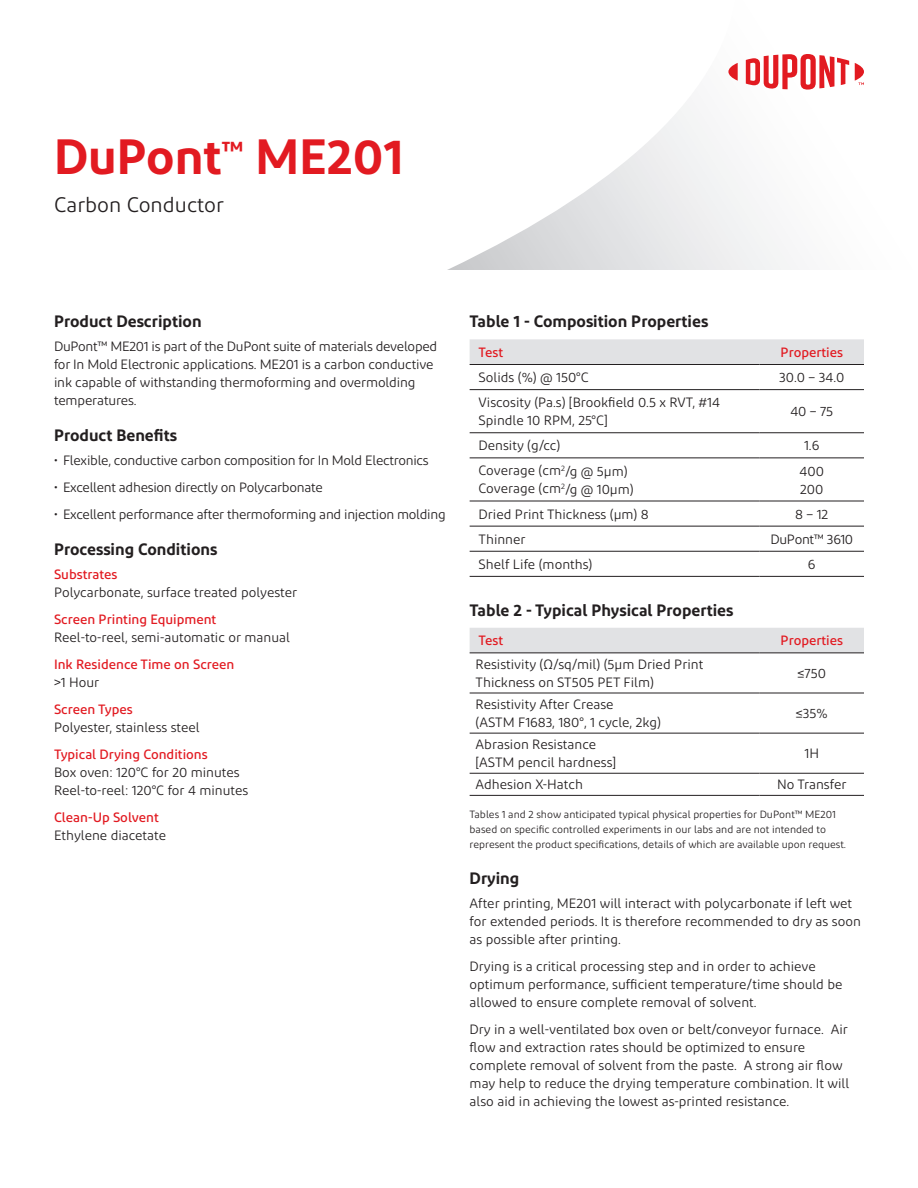
<style>
.page{position:relative;width:918px;height:1188px;background:#fff}
.page>*{position:absolute;margin:0;border:0;box-sizing:border-box;transform-origin:0 0}
.t1{font:600 49.5px "Diodrum";color:#e21a21}
.t2{font:21px "Diodrum";color:#231f20}
.t3{font:600 16.5px "Diodrum";color:#231f20}
.t4{font:13.5px/18px "Diodrum";color:#231f20}
.t5{font:13.5px "Diodrum";letter-spacing:-.02em;color:#231f20}
.t6{font:500 13.5px "Diodrum";color:#e21a21}
.t7{font:10.5px/15px "Diodrum";color:#231f20}
</style>
<div class="page">
<svg style="left:447px;top:103px;width:291px;height:167px"></svg>
<svg style="left:728px;top:63px;width:10px;height:18px"></svg>
<svg style="left:746px;top:54px;width:103px;height:36px"></svg>
<svg style="left:855px;top:63px;width:9px;height:22px"></svg>
<div style="left:470px;top:339px;width:394px;height:25px;background:#e1e2e4"></div>
<hr style="left:760px;top:364px;width:104px;height:1px;background:#231f20">
<hr style="left:470px;top:389px;width:290px;height:1px;background:#231f20">
<hr style="left:760px;top:389px;width:104px;height:1px;background:#231f20">
<hr style="left:760px;top:432px;width:104px;height:1px;background:#231f20">
<hr style="left:760px;top:458px;width:104px;height:1px;background:#231f20">
<hr style="left:760px;top:501px;width:104px;height:1px;background:#231f20">
<hr style="left:760px;top:526px;width:104px;height:1px;background:#231f20">
<hr style="left:760px;top:551px;width:104px;height:1px;background:#231f20">
<hr style="left:760px;top:576px;width:104px;height:1px;background:#231f20">
<hr style="left:470px;top:364px;width:290px;height:1px;background:#231f20">
<hr style="left:470px;top:432px;width:290px;height:1px;background:#231f20">
<hr style="left:470px;top:458px;width:290px;height:1px;background:#231f20">
<hr style="left:470px;top:501px;width:290px;height:1px;background:#231f20">
<hr style="left:470px;top:526px;width:290px;height:1px;background:#231f20">
<hr style="left:470px;top:551px;width:290px;height:1px;background:#231f20">
<hr style="left:470px;top:576px;width:290px;height:1px;background:#231f20">
<div style="left:470px;top:628px;width:394px;height:24px;background:#e1e2e4"></div>
<hr style="left:470px;top:652px;width:290px;height:1px;background:#231f20">
<hr style="left:760px;top:652px;width:104px;height:1px;background:#231f20">
<hr style="left:470px;top:693px;width:290px;height:1px;background:#231f20">
<hr style="left:760px;top:693px;width:104px;height:1px;background:#231f20">
<hr style="left:470px;top:733px;width:290px;height:1px;background:#231f20">
<hr style="left:760px;top:733px;width:104px;height:1px;background:#231f20">
<hr style="left:470px;top:773px;width:290px;height:1px;background:#231f20">
<hr style="left:760px;top:773px;width:104px;height:1px;background:#231f20">
<hr style="left:470px;top:795px;width:290px;height:1px;background:#231f20">
<hr style="left:760px;top:795px;width:104px;height:1px;background:#231f20">
<h1 class="t1" style="left:54px;top:125px;width:351px">DuPont<sup>™</sup> ME201</h1>
<h2 class="t2" style="left:54px;top:192px;width:171px">Carbon Conductor</h2>
<p class="t3" style="left:54px;top:311px;width:149px">Product Description</p>
<p class="t4" style="left:54px;top:337px;width:385px">DuPont™ ME201 is part of the DuPont suite of materials developed for In Mold Electronic applications. ME201 is a carbon conductive ink capable of withstanding thermoforming and overmolding temperatures.</p>
<p class="t3" style="left:54px;top:425px;width:124px">Product Benefits</p>
<p class="t5" style="left:54px;top:452px;width:376px">• Flexible, conductive carbon composition for In Mold Electronics</p>
<p class="t5" style="left:54px;top:479px;width:270px">• Excellent adhesion directly on Polycarbonate</p>
<p class="t5" style="left:54px;top:506px;width:393px">• Excellent performance after thermoforming and injection molding</p>
<p class="t3" style="left:54px;top:539px;width:165px">Processing Conditions</p>
<p class="t6" style="left:54px;top:566px;width:65px">Substrates</p>
<p class="t4" style="left:54px;top:583px;width:245px">Polycarbonate, surface treated polyester</p>
<p class="t6" style="left:54px;top:611px;width:164px">Screen Printing Equipment</p>
<p class="t4" style="left:54px;top:628px;width:238px">Reel-to-reel, semi-automatic or manual</p>
<p class="t6" style="left:54px;top:656px;width:182px">Ink Residence Time on Screen</p>
<p class="t4" style="left:54px;top:673px;width:47px">&gt;1 Hour</p>
<p class="t6" style="left:54px;top:701px;width:80px">Screen Types</p>
<p class="t4" style="left:54px;top:718px;width:147px">Polyester, stainless steel</p>
<p class="t6" style="left:54px;top:746px;width:155px">Typical Drying Conditions</p>
<p class="t4" style="left:54px;top:763px;width:196px">Box oven: 120°C for 20 minutes<br>Reel-to-reel: 120°C for 4 minutes</p>
<p class="t6" style="left:54px;top:809px;width:106px">Clean-Up Solvent</p>
<p class="t4" style="left:54px;top:826px;width:114px">Ethylene diacetate</p>
<p class="t3" style="left:470px;top:311px;width:240px">Table 1 - Composition Properties</p>
<p class="t6" style="left:479px;top:344px;width:26px">Test</p>
<p class="t6" style="left:781px;top:344px;width:64px">Properties</p>
<p class="t4" style="left:479px;top:368px;width:112px">Solids (%) @ 150°C</p>
<p class="t4" style="left:779px;top:368px;width:67px">30.0 – 34.0</p>
<p class="t4" style="left:479px;top:393px;width:243px">Viscosity (Pa.s) [Brookfield 0.5 x RVT, #14<br>Spindle 10 RPM, 25°C]</p>
<p class="t4" style="left:790px;top:402px;width:44px">40 – 75</p>
<p class="t4" style="left:479px;top:436px;width:83px">Density (g/cc)</p>
<p class="t4" style="left:804px;top:436px;width:17px">1.6</p>
<p class="t4" style="left:479px;top:462px;width:157px">Coverage (cm<sup>2</sup>/g @ 5µm)<br>Coverage (cm<sup>2</sup>/g @ 10µm)</p>
<p class="t4" style="left:800px;top:462px;width:26px">400<br>200</p>
<p class="t4" style="left:479px;top:505px;width:172px">Dried Print Thickness (µm) 8</p>
<p class="t4" style="left:795px;top:505px;width:35px">8 – 12</p>
<p class="t4" style="left:479px;top:530px;width:48px">Thinner</p>
<p class="t5" style="left:770px;top:531px;width:84px">DuPont™ 3610</p>
<p class="t4" style="left:479px;top:555px;width:115px">Shelf Life (months)</p>
<p class="t4" style="left:808px;top:555px;width:9px">6</p>
<p class="t3" style="left:470px;top:599px;width:265px">Table 2 - Typical Physical Properties</p>
<p class="t6" style="left:479px;top:632px;width:26px">Test</p>
<p class="t6" style="left:781px;top:632px;width:64px">Properties</p>
<p class="t4" style="left:476px;top:655px;width:229px">Resistivity (Ω/sq/mil) (5µm Dried Print<br>Thickness on ST505 PET Film)</p>
<p class="t4" style="left:798px;top:664px;width:30px">≤750</p>
<p class="t4" style="left:476px;top:695px;width:187px">Resistivity After Crease<br>(ASTM F1683, 180°, 1 cycle, 2kg)</p>
<p class="t4" style="left:796px;top:704px;width:33px">≤35%</p>
<p class="t4" style="left:476px;top:735px;width:142px">Abrasion Resistance [ASTM pencil hardness]</p>
<p class="t4" style="left:805px;top:744px;width:16px">1H</p>
<p class="t4" style="left:476px;top:775px;width:109px">Adhesion X-Hatch</p>
<p class="t4" style="left:777px;top:775px;width:71px">No Transfer</p>
<p class="t7" style="left:470px;top:807px;width:378px">Tables 1 and 2 show anticipated typical physical properties for DuPont™ ME201 based on specific controlled experiments in our labs and are not intended to represent the product specifications, details of which are available upon request.</p>
<p class="t3" style="left:470px;top:868px;width:51px">Drying</p>
<p class="t4" style="left:470px;top:894px;width:393px">After printing, ME201 will interact with polycarbonate if left wet for extended periods. It is therefore recommended to dry as soon as possible after printing.</p>
<p class="t4" style="left:470px;top:957px;width:374px">Drying is a critical processing step and in order to achieve optimum performance, sufficient temperature/time should be allowed to ensure complete removal of solvent.</p>
<p class="t4" style="left:470px;top:1020px;width:381px">Dry in a well-ventilated box oven or belt/conveyor furnace. Air flow and extraction rates should be optimized to ensure complete removal of solvent from the paste. A strong air flow may help to reduce the drying temperature combination. It will also aid in achieving the lowest as-printed resistance.</p>
</div>
